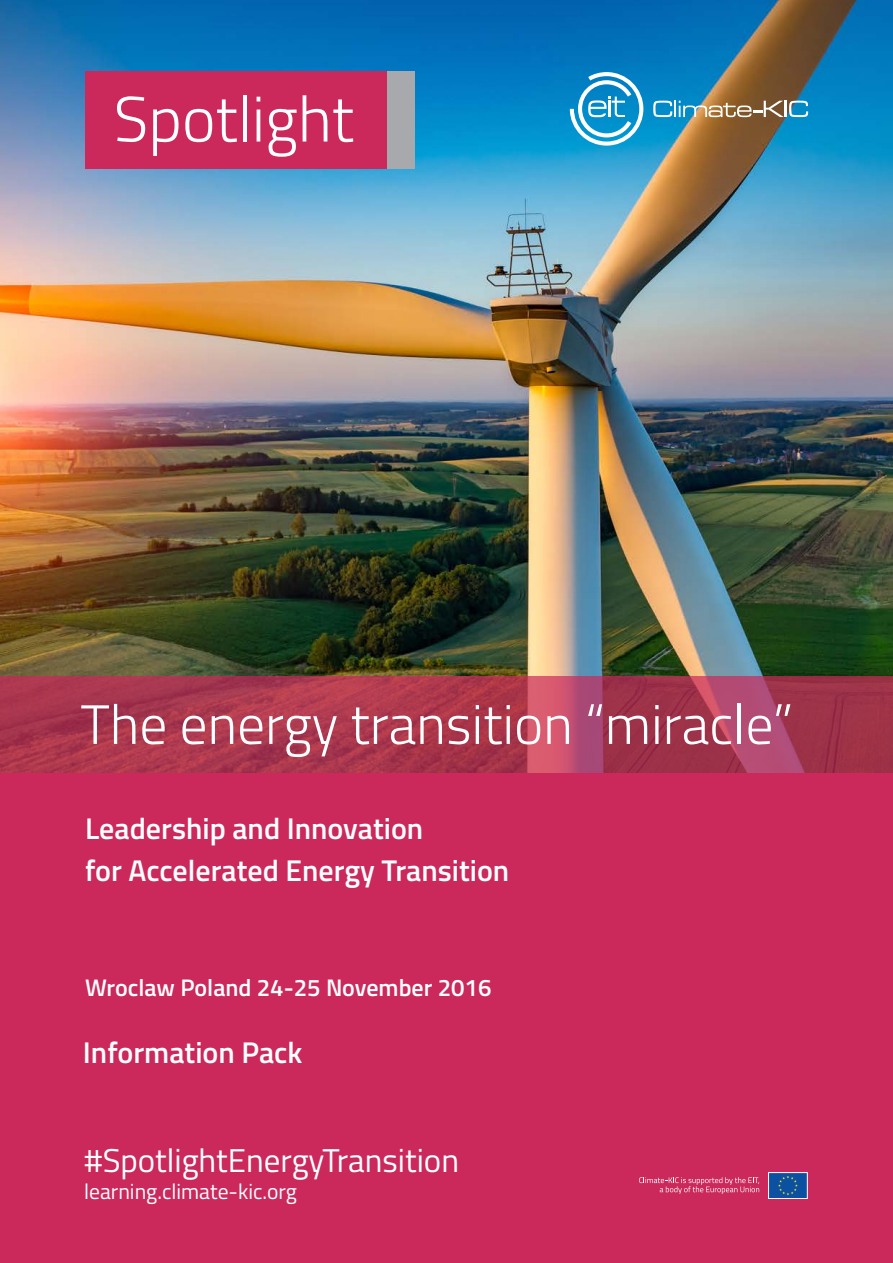
<style>
.page{position:relative;width:893px;height:1263px;background:#fff}
.page>*{position:absolute;margin:0;border:0;box-sizing:border-box;transform-origin:0 0}
.Main_title_one_line{font:300 55.5px "Titillium";color:#fff}
.Sub_title{font:33px "Titillium";color:#fff}
.Sub_title-2{font:600 30px "Titillium";color:#fff}
.Sub_title-3{font:600 24px "Titillium";color:#fff}
.Sub_title-4{font:21.6px "Titillium";color:#fff}
</style>
<div class="page">
<img style="left:0;top:0;width:893px;height:676px">
<div style="left:0;top:774px;width:893px;height:489px;background:#cb285b"></div>
<svg style="left:0;top:676px;width:893px;height:98px;background:#aa3951"></svg>
<div style="left:85px;top:71px;width:330px;height:97px;background:#cb285b"></div>
<svg style="left:117px;top:96px;width:28px;height:46px"></svg>
<svg style="left:153px;top:109px;width:26px;height:47px"></svg>
<svg style="left:185px;top:99px;width:52px;height:43px"></svg>
<hr style="left:243px;top:95px;width:4px;height:47px;background:#fff">
<hr style="left:257px;top:109px;width:3px;height:33px;background:#fff">
<svg style="left:257px;top:97px;width:3px;height:4px"></svg>
<svg style="left:269px;top:109px;width:28px;height:48px"></svg>
<svg style="left:303px;top:95px;width:24px;height:47px"></svg>
<svg style="left:333px;top:99px;width:20px;height:43px"></svg>
<div style="left:387px;top:71px;width:28px;height:97px;background:#a8a9ad"></div>
<svg style="left:570px;top:72px;width:73px;height:74px"></svg>
<svg style="left:653px;top:101px;width:155px;height:16px"></svg>
<div style="left:768px;top:1172px;width:39px;height:26px;background:#0c51a1"></div>
<div style="left:768px;top:1172px;width:40px;height:27px;border:1px solid #fff"></div>
<svg style="left:778px;top:1176px;width:20px;height:19px"></svg>
<svg style="left:639px;top:1177px;width:120px;height:17px"></svg>
<p class="Main_title_one_line" style="left:81px;top:684px;width:714px">The energy transition “miracle”</p>
<p class="Sub_title-2" style="left:85px;top:806px;width:340px">Leadership and Innovation</p>
<p class="Sub_title-2" style="left:85px;top:848px;width:426px">for Accelerated Energy Transition</p>
<p class="Sub_title-3" style="left:85px;top:970px;width:408px">Wroclaw Poland 24-25 November 2016</p>
<p class="Sub_title-2" style="left:83px;top:1030px;width:221px">Information Pack</p>
<p class="Sub_title" style="left:84px;top:1136px;width:376px">#SpotlightEnergyTransition</p>
<p class="Sub_title-4" style="left:84px;top:1176px;width:214px">learning.climate-kic.org</p>
</div>
